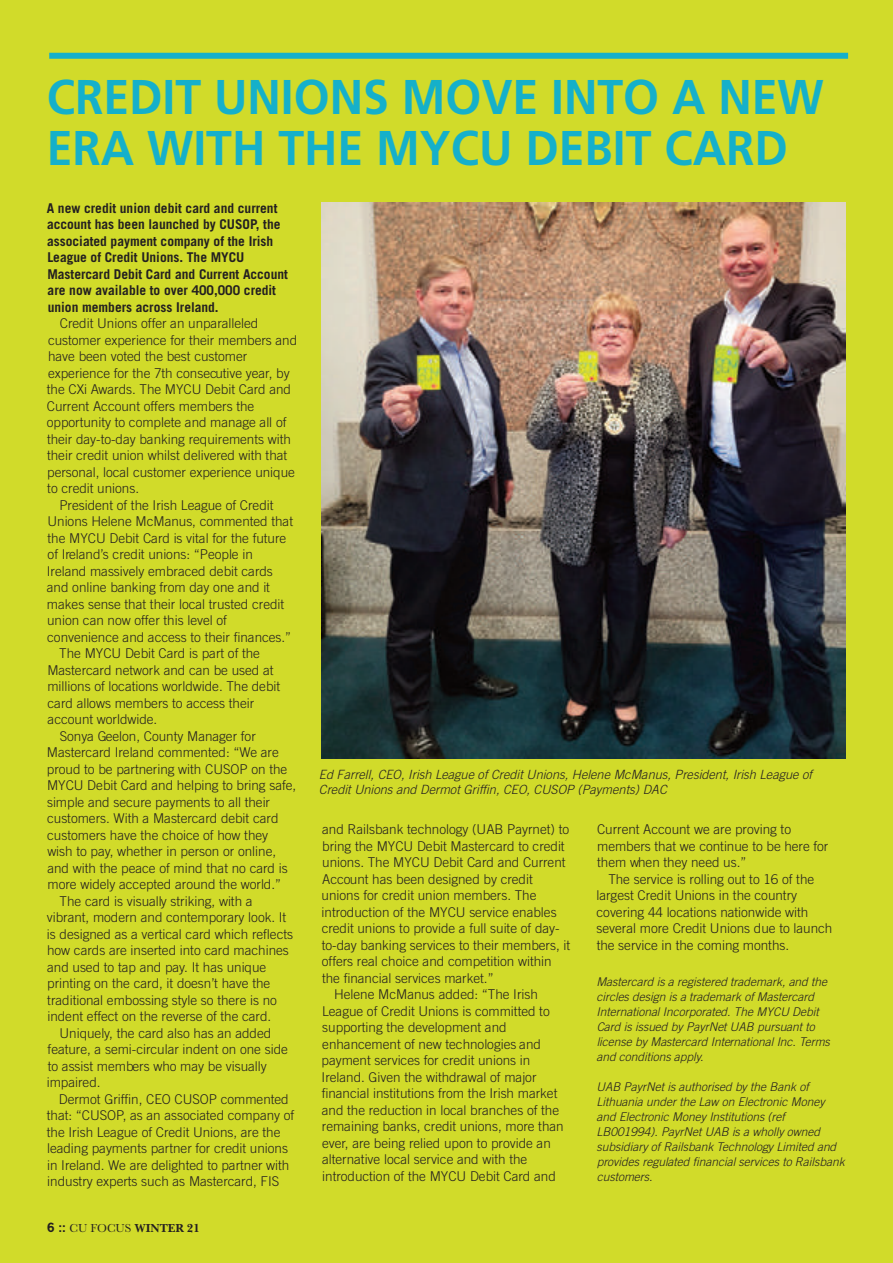
<style>
.page{position:relative;width:893px;height:1263px;background:#d1db2a}
.page>*{position:absolute;margin:0;border:0;box-sizing:border-box;transform-origin:0 0}
.t1{font:700 48.75px/51.8px "Frutiger";color:#15b0ca;scale:.95 1}
.t2{font:300 13.5px/16.5px "Trade Gothic LT Std";color:#231f20}
.t3{font:700 13.5px/16.5px "Trade Gothic LT Std";color:#231f20}
.t4{font:italic 300 12.75px/15.3px "Trade Gothic LT Std";color:#231f20}
.t5{font:italic 300 12px/15px "Trade Gothic LT Std";color:#231f20}
.t6{font:700 12px "Baskerville No 2 BT";color:#231f20}
.s1{font-family:"News Gothic Std"}
.s2{font-family:"Baskerville";font-weight:400}
</style>
<div class="page">
<img style="left:322px;top:203px;width:523px;height:556px">
<div style="left:49px;top:53px;width:799px;height:6px;background:#15b0ca"></div>
<h1 class="t1" style="left:47px;top:75px;width:820px">CREDIT UNIONS MOVE INTO A NEW<br>ERA WITH THE MYCU DEBIT CARD</h1>
<p class="t3" style="left:47px;top:201px;width:243px">A new credit union debit card and current account has been launched by CUSOP, the associated payment company of the Irish League of Credit Unions. The MYCU Mastercard Debit Card and Current Account are now available to over 400,000 credit union members across Ireland.</p>
<p class="t2" style="left:60px;top:316px;width:200px">Credit Unions offer an unparalleled</p>
<p class="t2" style="left:48px;top:333px;width:251px">customer experience for their members and</p>
<p class="t2" style="left:48px;top:349px;width:201px">have been voted the best customer</p>
<p class="t2" style="left:48px;top:366px;width:243px">experience for the 7th consecutive year, by</p>
<p class="t2" style="left:47px;top:382px;width:246px">the CXi Awards. The MYCU Debit Card and</p>
<p class="t2" style="left:47px;top:399px;width:209px">Current Account offers members the</p>
<p class="t2" style="left:47px;top:415px;width:241px">opportunity to complete and manage all of</p>
<p class="t2" style="left:47px;top:432px;width:245px">their day-to-day banking requirements with</p>
<p class="t2" style="left:47px;top:448px;width:242px">their credit union whilst delivered with that</p>
<p class="t2" style="left:47px;top:465px;width:249px">personal, local customer experience unique</p>
<p class="t2" style="left:47px;top:481px;width:93px">to credit unions.</p>
<p class="t2" style="left:59px;top:498px;width:216px">President of the Irish League of Credit</p>
<p class="t2" style="left:48px;top:514px;width:247px">Unions Helene McManus, commented that</p>
<p class="t2" style="left:48px;top:531px;width:240px">the MYCU Debit Card is vital for the future</p>
<p class="t2" style="left:48px;top:547px;width:207px">of Ireland’s credit unions: “People in</p>
<p class="t2" style="left:47px;top:564px;width:228px">Ireland massively embraced debit cards</p>
<p class="t2" style="left:47px;top:580px;width:225px">and online banking from day one and it</p>
<p class="t2" style="left:47px;top:597px;width:239px">makes sense that their local trusted credit</p>
<p class="t2" style="left:47px;top:613px;width:181px">union can now offer this level of</p>
<p class="t2" style="left:47px;top:630px;width:246px">convenience and access to their finances.”</p>
<p class="t2" style="left:59px;top:646px;width:202px">The MYCU Debit Card is part of the</p>
<p class="t2" style="left:47px;top:663px;width:228px">Mastercard network and can be used at</p>
<p class="t2" style="left:47px;top:679px;width:234px">millions of locations worldwide. The debit</p>
<p class="t2" style="left:48px;top:696px;width:208px">card allows members to access their</p>
<p class="t2" style="left:48px;top:712px;width:111px">account worldwide.</p>
<p class="t2" style="left:60px;top:729px;width:198px">Sonya Geelon, County Manager for</p>
<p class="t2" style="left:47px;top:745px;width:233px">Mastercard Ireland commented: “We are</p>
<p class="t2" style="left:47px;top:762px;width:242px">proud to be partnering with CUSOP on the</p>
<p class="t2" style="left:47px;top:778px;width:251px">MYCU Debit Card and helping to bring safe,</p>
<p class="t2" style="left:47px;top:795px;width:225px">simple and secure payments to all their</p>
<p class="t2" style="left:47px;top:811px;width:233px">customers. With a Mastercard debit card</p>
<p class="t2" style="left:47px;top:828px;width:222px">customers have the choice of how they</p>
<p class="t2" style="left:47px;top:844px;width:230px">wish to pay, whether in person or online,</p>
<p class="t2" style="left:47px;top:861px;width:242px">and with the peace of mind that no card is</p>
<p class="t2" style="left:48px;top:877px;width:235px">more widely accepted around the world.”</p>
<p class="t2" style="left:60px;top:894px;width:194px">The card is visually striking, with a</p>
<p class="t2" style="left:47px;top:910px;width:241px">vibrant, modern and contemporary look. It</p>
<p class="t2" style="left:47px;top:927px;width:248px">is designed as a vertical card which reflects</p>
<p class="t2" style="left:47px;top:943px;width:243px">how cards are inserted into card machines</p>
<p class="t2" style="left:47px;top:960px;width:221px">and used to tap and pay. It has unique</p>
<p class="t2" style="left:47px;top:976px;width:225px">printing on the card, it doesn’t have the</p>
<p class="t2" style="left:47px;top:993px;width:231px">traditional embossing style so there is no</p>
<p class="t2" style="left:47px;top:1009px;width:225px">indent effect on the reverse of the card.</p>
<p class="t2" style="left:60px;top:1026px;width:213px">Uniquely, the card also has an added</p>
<p class="t2" style="left:48px;top:1042px;width:242px">feature, a semi-circular indent on one side</p>
<p class="t2" style="left:48px;top:1059px;width:221px">to assist members who may be visually</p>
<p class="t2" style="left:47px;top:1075px;width:55px">impaired.</p>
<p class="t2" style="left:59px;top:1092px;width:231px">Dermot Griffin, CEO CUSOP commented</p>
<p class="t2" style="left:47px;top:1108px;width:249px">that: “CUSOP, as an associated company of</p>
<p class="t2" style="left:47px;top:1125px;width:235px">the Irish League of Credit Unions, are the</p>
<p class="t2" style="left:47px;top:1141px;width:243px">leading payments partner for credit unions</p>
<p class="t2" style="left:47px;top:1158px;width:244px">in Ireland. We are delighted to partner with</p>
<p class="t2" style="left:47px;top:1174px;width:233px">industry experts such as Mastercard, FIS</p>
<p class="t6" style="left:47px;top:1223px;width:154px"><span class="s1">6 ::</span> <span class="s2">CU FOCUS</span> WINTER 21</p>
<p class="t4" style="left:319px;top:768px;width:495px">Ed Farrell, CEO, Irish League of Credit Unions, Helene McManus, President, Irish League of<br>Credit Unions and Dermot Griffin, CEO, CUSOP (Payments) DAC</p>
<p class="t2" style="left:322px;top:822px;width:248px">and Railsbank technology (UAB Payrnet) to</p>
<p class="t2" style="left:322px;top:839px;width:244px">bring the MYCU Debit Mastercard to credit</p>
<p class="t2" style="left:322px;top:855px;width:245px">unions. The MYCU Debit Card and Current</p>
<p class="t2" style="left:322px;top:872px;width:212px">Account has been designed by credit</p>
<p class="t2" style="left:322px;top:888px;width:216px">unions for credit union members. The</p>
<p class="t2" style="left:322px;top:905px;width:237px">introduction of the MYCU service enables</p>
<p class="t2" style="left:322px;top:921px;width:239px">credit unions to provide a full suite of day-</p>
<p class="t2" style="left:322px;top:938px;width:250px">to-day banking services to their members, it</p>
<p class="t2" style="left:322px;top:954px;width:231px">offers real choice and competition within</p>
<p class="t2" style="left:322px;top:971px;width:173px">the financial services market.”</p>
<p class="t2" style="left:334px;top:987px;width:205px">Helene McManus added: “The Irish</p>
<p class="t2" style="left:322px;top:1004px;width:229px">League of Credit Unions is committed to</p>
<p class="t2" style="left:322px;top:1020px;width:186px">supporting the development and</p>
<p class="t2" style="left:322px;top:1037px;width:220px">enhancement of new technologies and</p>
<p class="t2" style="left:322px;top:1053px;width:210px">payment services for credit unions in</p>
<p class="t2" style="left:322px;top:1070px;width:216px">Ireland. Given the withdrawal of major</p>
<p class="t2" style="left:322px;top:1086px;width:237px">financial institutions from the Irish market</p>
<p class="t2" style="left:322px;top:1103px;width:239px">and the reduction in local branches of the</p>
<p class="t2" style="left:322px;top:1119px;width:243px">remaining banks, credit unions, more than</p>
<p class="t2" style="left:322px;top:1136px;width:230px">ever, are being relied upon to provide an</p>
<p class="t2" style="left:322px;top:1152px;width:207px">alternative local service and with the</p>
<p class="t2" style="left:322px;top:1169px;width:235px">introduction of the MYCU Debit Card and</p>
<p class="t2" style="left:597px;top:822px;width:233px">Current Account we are proving to members that we continue to be here for them when they need us.”</p>
<p class="t2" style="left:596px;top:872px;width:237px;text-indent:12px">The service is rolling out to 16 of the largest Credit Unions in the country covering 44 locations nationwide with several more Credit Unions due to launch the service in the coming months.</p>
<p class="t5" style="left:596px;top:975px;width:235px">Mastercard is a registered trademark, and the circles design is a trademark of Mastercard International Incorporated. The MYCU Debit Card is issued by PayrNet UAB pursuant to license by Mastercard International Inc. Terms and conditions apply.</p>
<p class="t5" style="left:596px;top:1080px;width:250px">UAB PayrNet is authorised by the Bank of Lithuania under the Law on Electronic Money and Electronic Money Institutions (ref LB001994). PayrNet UAB is a wholly owned subsidiary of Railsbank Technology Limited and provides regulated financial services to Railsbank customers.</p>
</div>
